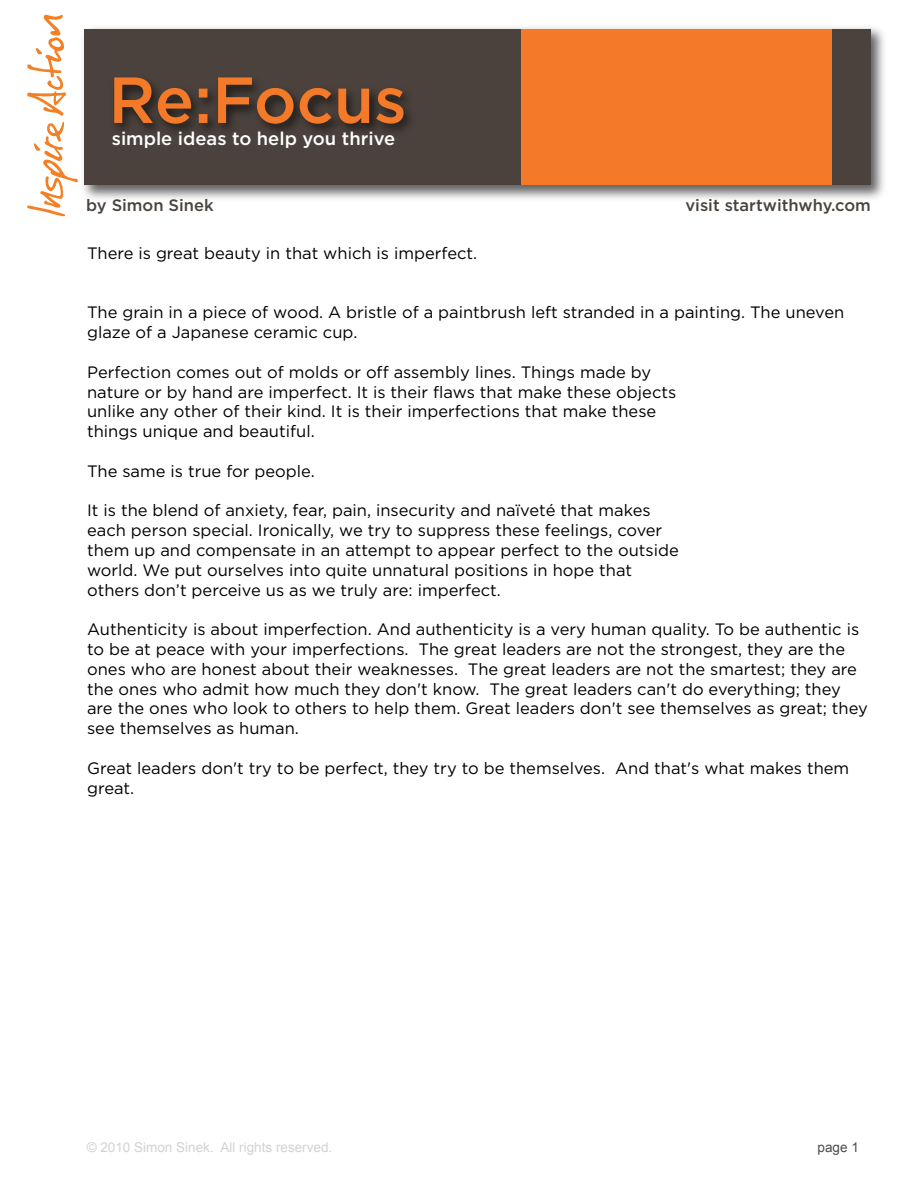
<style>
.page{position:relative;width:918px;height:1188px;background:#fff}
.page>*{position:absolute;margin:0;border:0;box-sizing:border-box;transform-origin:0 0}
.t1{font:500 65.1px "Gotham";color:#f47929}
.t2{font:500 18.45px "Gotham";color:#fff}
.t3{font:16.5px/19.8px "Gotham";color:#000}
.t4{font:500 16.5px "Gotham";color:#4b423d}
.t5{font:13.5px "Arial";color:#d0d2d3}
.t6{font:13.5px "Arial";color:#4d4d4d}
</style>
<div class="page">
<img style="left:83px;top:27px;width:801px;height:172px">
<div style="left:85px;top:30px;width:786px;height:155px;background:#4b423d"></div>
<div style="left:521px;top:30px;width:310px;height:155px;background:#f47929"></div>
<svg style="left:27px;top:14px;width:51px;height:202px"></svg>
<h1 class="t1" style="left:108px;top:63px;width:300px">Re:Focus</h1>
<p class="t2" style="left:112px;top:128px;width:285px">simple ideas to help you thrive</p>
<p class="t4" style="left:86px;top:196px;width:129px">by Simon Sinek</p>
<p class="t4" style="left:686px;top:196px;width:187px">visit startwithwhy.com</p>
<p class="t3" style="left:87px;top:243px;width:392px">There is great beauty in that which is imperfect.</p>
<p class="t3" style="left:87px;top:302px;width:759px">The grain in a piece of wood. A bristle of a paintbrush left stranded in a painting. The uneven glaze of a Japanese ceramic cup.</p>
<p class="t3" style="left:87px;top:362px;width:591px">Perfection comes out of molds or off assembly lines. Things made by nature or by hand are imperfect. It is their flaws that make these objects unlike any other of their kind. It is their imperfections that make these things unique and beautiful.</p>
<p class="t3" style="left:87px;top:461px;width:229px">The same is true for people.</p>
<p class="t3" style="left:87px;top:500px;width:593px">It is the blend of anxiety, fear, pain, insecurity and naïveté that makes each person special. Ironically, we try to suppress these feelings, cover them up and compensate in an attempt to appear perfect to the outside world. We put ourselves into quite unnatural positions in hope that others don’t perceive us as we truly are: imperfect.</p>
<p class="t3" style="left:87px;top:619px;width:782px">Authenticity is about imperfection. And authenticity is a very human quality. To be authentic is to be at peace with your imperfections. The great leaders are not the strongest, they are the ones who are honest about their weaknesses. The great leaders are not the smartest; they are the ones who admit how much they don't know. The great leaders can't do everything; they are the ones who look to others to help them. Great leaders don't see themselves as great; they see themselves as human.</p>
<p class="t3" style="left:87px;top:758px;width:764px">Great leaders don't try to be perfect, they try to be themselves. And that's what makes them great.</p>
<p class="t5" style="left:87px;top:1138px;width:247px">© 2010 Simon Sinek. All rights reserved.</p>
<p class="t6" style="left:818px;top:1138px;width:43px">page 1</p>
</div>
